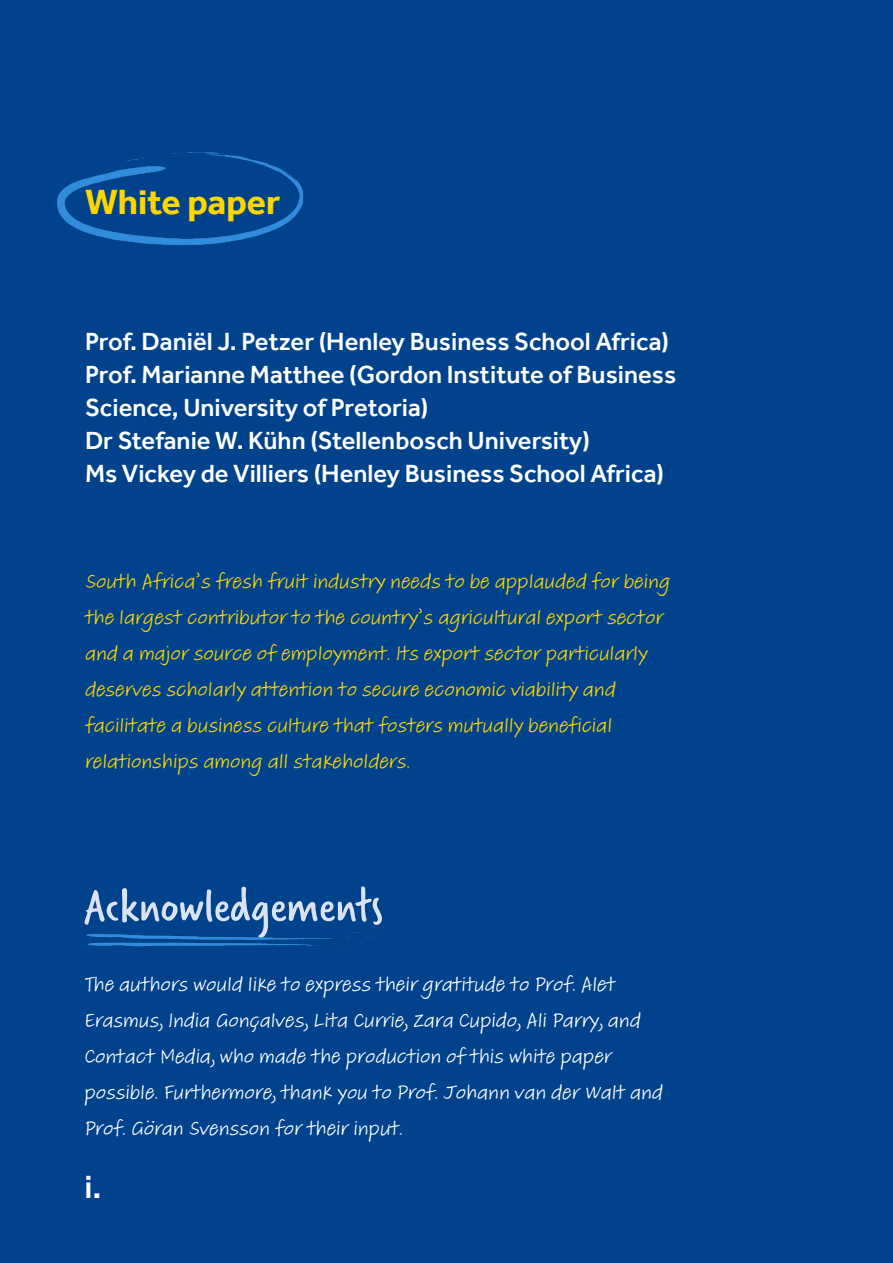
<style>
.page{position:relative;width:893px;height:1263px;background:#00438c}
.page>*{position:absolute;margin:0;border:0;box-sizing:border-box;transform-origin:0 0}
.t1{font:50.55px "Verveine";color:#dbe2f0}
.t2{font:700 36px "Effra";color:#ffd600}
.t3{font:500 33px "Effra";color:#fff}
.t4{font:500 25.5px/33px "Effra";color:#fff}
.t5{font:21px/36px "Adobe Handwriting Tiffany";color:#ffd600}
.t6{font:21px/36px "Adobe Handwriting Tiffany";color:#fff}
</style>
<div class="page">
<img style="left:86px;top:931px;width:286px;height:17px">
<img style="left:57px;top:152px;width:247px;height:94px">
<h2 class="t2" style="left:85px;top:181px;width:197px">White paper</h2>
<p class="t4" style="left:85px;top:325px;width:593px">Prof. Daniël J. Petzer (Henley Business School Africa)<br>Prof. Marianne Matthee (Gordon Institute of Business Science, University of Pretoria)<br>Dr Stefanie W. Kühn (Stellenbosch University)<br>Ms Vickey de Villiers (Henley Business School Africa)</p>
<p class="t5" style="left:85px;top:564px;width:587px">South Africa’s fresh fruit industry needs to be applauded for being the largest contributor to the country’s agricultural export sector and a major source of employment. Its export sector particularly deserves scholarly attention to secure economic viability and facilitate a business culture that fosters mutually beneficial relationships among all stakeholders.</p>
<h1 class="t1" style="left:84px;top:871px;width:300px">Acknowledgements</h1>
<p class="t6" style="left:84px;top:967px;width:580px">The authors would like to express their gratitude to Prof. Alet Erasmus, India Gonçalves, Lita Currie, Zara Cupido, Ali Parry, and Contact Media, who made the production of this white paper possible. Furthermore, thank you to Prof. Johann van der Walt and Prof. Göran Svensson for their input.</p>
<h3 class="t3" style="left:84px;top:1167px;width:19px">i.</h3>
</div>
